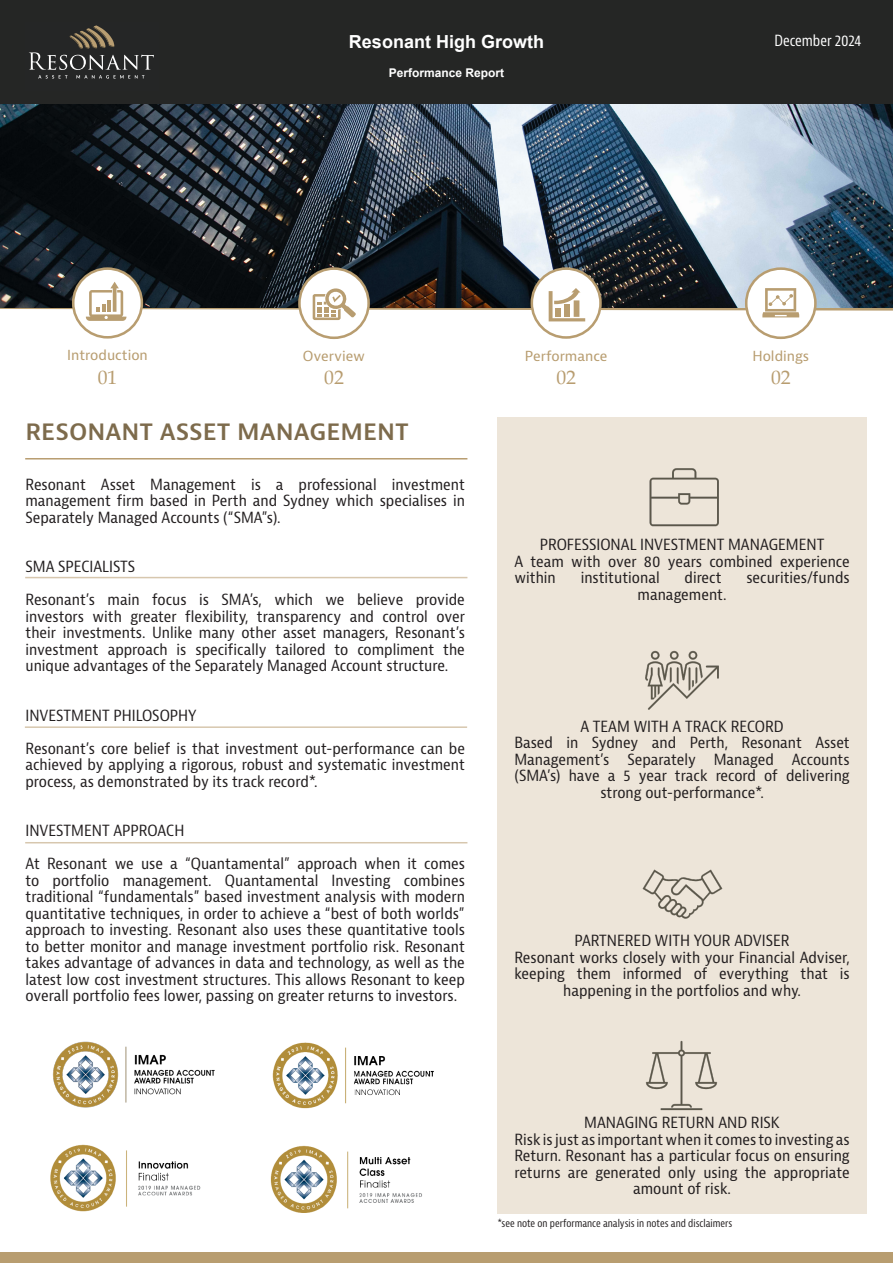
<style>
.page{position:relative;width:893px;height:1263px;background:#fff}
.page>*{position:absolute;margin:0;border:0;box-sizing:border-box;transform-origin:0 0}
.Heading_Text{font:600 24px "Bernina Sans";color:#7d6b4c}
.t1{font:19.5px "Book Antiqua";color:#b89d70}
.t2{font:700 18px "Arial";color:#fff}
.t3{font:condensed 15px/16.5px "Bernina Sans";color:#231f20;text-align:justify}
.t4{font:condensed 15px "Bernina Sans";color:#fff}
.t5{font:13.5px "Bernina Sans";color:#b89d70}
.t6{font:700 12px "Arial";color:#fff}
.t7{font:condensed 10.5px "Bernina Sans";color:#231f20}
</style>
<div class="page">
<div style="left:0;top:0;width:893px;height:113px;background:#252625"></div>
<svg style="left:29px;top:25px;width:125px;height:54px"></svg>
<div style="left:0;top:1253px;width:893px;height:10px;background:#b89d70"></div>
<img style="left:0;top:104px;width:893px;height:178px">
<div style="left:73px;top:269px;width:69px;height:68px;background:#fff;border-radius:50%"></div>
<div style="left:72px;top:267px;width:71px;height:72px;border:3px solid #b89d70;border-radius:50%"></div>
<div style="left:299px;top:269px;width:70px;height:69px;background:#fff;border-radius:50%"></div>
<div style="left:298px;top:267px;width:72px;height:72px;border:3px solid #b89d70;border-radius:50%"></div>
<div style="left:532px;top:269px;width:68px;height:68px;background:#fff;border-radius:50%"></div>
<div style="left:531px;top:267px;width:71px;height:72px;border:3px solid #b89d70;border-radius:50%"></div>
<div style="left:746px;top:269px;width:69px;height:69px;background:#fff;border-radius:50%"></div>
<div style="left:745px;top:267px;width:72px;height:72px;border:3px solid #b89d70;border-radius:50%"></div>
<svg style="left:0;top:282px;width:893px;height:39px"></svg>
<hr style="left:25px;top:458px;width:442px;height:1px;background:#b89d70">
<hr style="left:25px;top:577px;width:442px;height:1px;background:#d7c7ae">
<hr style="left:25px;top:726px;width:442px;height:2px;background:#d7c7ae">
<hr style="left:25px;top:842px;width:442px;height:1px;background:#d7c7ae">
<div style="left:497px;top:417px;width:370px;height:797px;background:#ede5d9"></div>
<img style="left:649px;top:468px;width:70px;height:59px">
<img style="left:645px;top:650px;width:74px;height:60px">
<img style="left:642px;top:869px;width:81px;height:50px">
<img style="left:645px;top:1040px;width:73px;height:71px">
<img style="left:272px;top:1042px;width:162px;height:67px">
<img style="left:270px;top:1145px;width:152px;height:68px">
<img style="left:50px;top:1144px;width:151px;height:68px">
<img style="left:53px;top:1041px;width:162px;height:67px">
<p class="t5" style="left:67px;top:347px;width:82px">Introduction</p>
<p class="t1" style="left:98px;top:364px;width:21px">01</p>
<p class="t2" style="left:349px;top:29px;width:197px">Resonant High Growth</p>
<p class="t6" style="left:389px;top:65px;width:117px">Performance Report</p>
<p class="t4" style="left:774px;top:31px;width:89px">December 2024</p>
<p class="t5" style="left:303px;top:347px;width:64px">Overview</p>
<p class="t1" style="left:324px;top:364px;width:21px">02</p>
<p class="t5" style="left:525px;top:347px;width:84px">Performance</p>
<p class="t1" style="left:556px;top:364px;width:21px">02</p>
<p class="t5" style="left:752px;top:347px;width:58px">Holdings</p>
<p class="t1" style="left:771px;top:364px;width:21px">02</p>
<p class="Heading_Text" style="left:26px;top:416px;width:385px">RESONANT ASSET MANAGEMENT</p>
<p class="t3" style="left:26px;top:477px;width:441px">Resonant Asset Management is a professional investment management firm based in Perth and Sydney which specialises in Separately Managed Accounts (“SMA”s).</p>
<p class="t3" style="left:26px;top:559px;width:111px">SMA SPECIALISTS</p>
<p class="t3" style="left:26px;top:592px;width:441px">Resonant’s main focus is SMA’s, which we believe provide investors with greater flexibility, transparency and control over their investments. Unlike many other asset managers, Resonant’s investment approach is specifically tailored to compliment the unique advantages of the Separately Managed Account structure.</p>
<p class="t3" style="left:26px;top:708px;width:173px">INVESTMENT PHILOSOPHY</p>
<p class="t3" style="left:26px;top:741px;width:441px">Resonant’s core belief is that investment out-performance can be achieved by applying a rigorous, robust and systematic investment process, as demonstrated by its track record*.</p>
<p class="t3" style="left:26px;top:823px;width:160px">INVESTMENT APPROACH</p>
<p class="t3" style="left:26px;top:856px;width:441px">At Resonant we use a “Quantamental” approach when it comes to portfolio management. Quantamental Investing combines traditional “fundamentals” based investment analysis with modern quantitative techniques, in order to achieve a “best of both worlds” approach to investing. Resonant also uses these quantitative tools to better monitor and manage investment portfolio risk. Resonant takes advantage of advances in data and technology, as well as the latest low cost investment structures. This allows Resonant to keep overall portfolio fees lower, passing on greater returns to investors.</p>
<p class="t3" style="left:540px;top:537px;width:286px">PROFESSIONAL INVESTMENT MANAGEMENT</p>
<p class="t3" style="left:514px;top:554px;width:337px">A team with over 80 years combined experience within</p>
<p class="t3" style="left:581px;top:570px;width:81px">institutional</p>
<p class="t3" style="left:685px;top:570px;width:39px">direct</p>
<p class="t3" style="left:746px;top:570px;width:105px">securities/funds</p>
<p class="t3" style="left:638px;top:587px;width:90px">management.</p>
<p class="t3" style="left:580px;top:719px;width:205px">A TEAM WITH A TRACK RECORD</p>
<p class="t3" style="left:514px;top:735px;width:337px;text-align:center">Based in Sydney and Perth, Resonant Asset Management’s Separately Managed Accounts (SMA’s) have a 5 year track record of delivering strong out-performance*.</p>
<p class="t3" style="left:574px;top:933px;width:217px">PARTNERED WITH YOUR ADVISER</p>
<p class="t3" style="left:514px;top:950px;width:337px;text-align:center">Resonant works closely with your Financial Adviser, keeping them informed of everything that is happening in the portfolios and why.</p>
<p class="t3" style="left:584px;top:1115px;width:197px">MANAGING RETURN AND RISK</p>
<p class="t3" style="left:514px;top:1131px;width:337px;text-align:center">Risk is just as important when it comes to investing as Return. Resonant has a particular focus on ensuring returns are generated only using the appropriate amount of risk.</p>
<p class="t7" style="left:497px;top:1216px;width:236px">*see note on performance analysis in notes and disclaimers</p>
</div>
